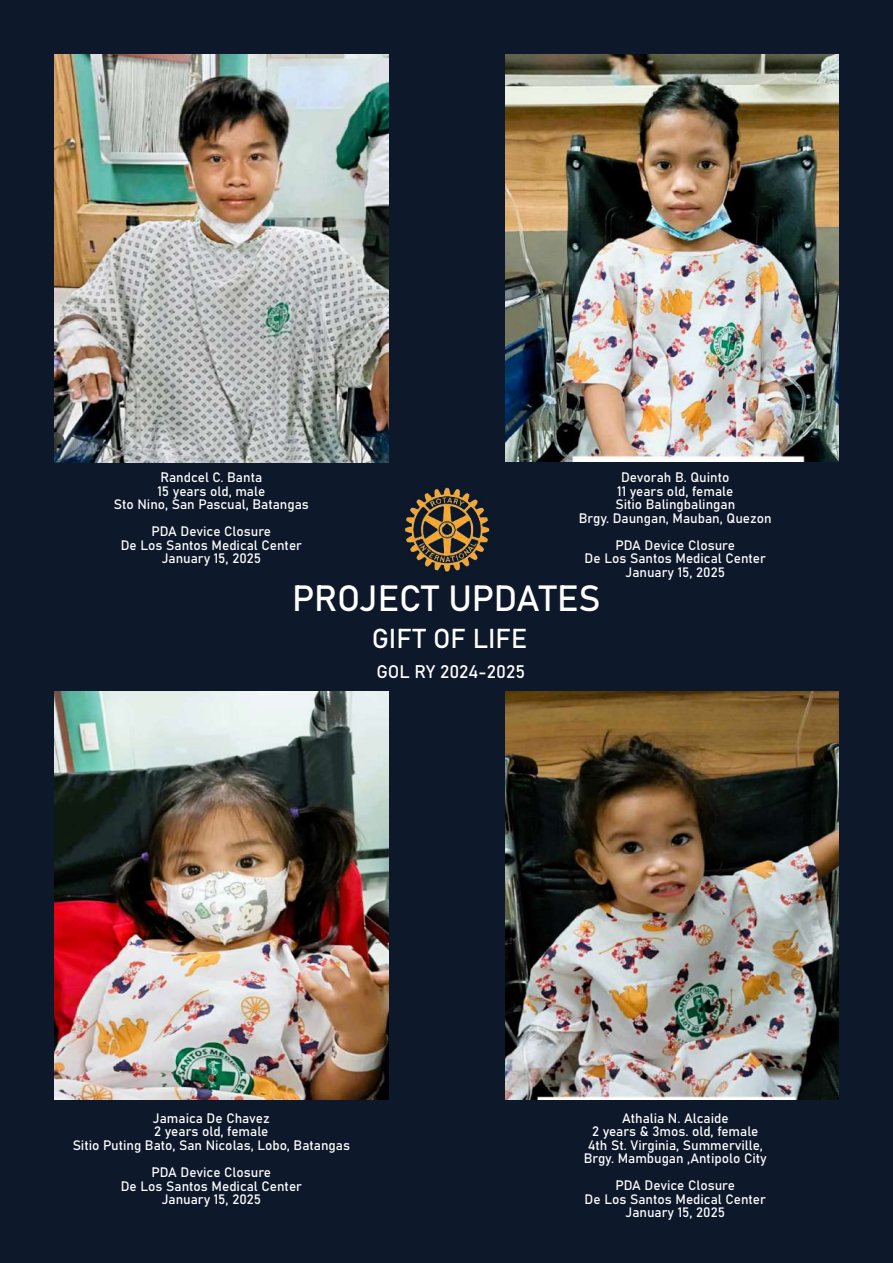
<style>
.page{position:relative;width:893px;height:1263px;background:#0d182b}
.page>*{position:absolute;margin:0;border:0;box-sizing:border-box;transform-origin:0 0}
.t1{font:36px "Bahnschrift";letter-spacing:-.01em;color:#fff}
.t2{font:27px "Bahnschrift";color:#fff}
.t3{font:18px "Bahnschrift";color:#fff}
.t4{font:13.5px/13.5px "Bahnschrift";color:#fff;text-align:center}
</style>
<div class="page">
<img style="left:404px;top:487px;width:86px;height:85px">
<img style="left:505px;top:54px;width:334px;height:408px">
<img style="left:54px;top:54px;width:334px;height:408px">
<img style="left:505px;top:692px;width:334px;height:407px">
<img style="left:54px;top:692px;width:334px;height:408px">
<p class="t4" style="left:114px;top:470px;width:197px">Randcel C. Banta<br>15 years old, male<br>Sto Nino, San Pascual, Batangas</p>
<p class="t4" style="left:121px;top:524px;width:183px">PDA Device Closure<br>De Los Santos Medical Center<br>January 15, 2025</p>
<p class="t4" style="left:579px;top:470px;width:194px">Devorah B. Quinto<br>11 years old, female<br>Sitio Balingbalingan<br>Brgy. Daungan, Mauban, Quezon</p>
<p class="t4" style="left:585px;top:537px;width:183px">PDA Device Closure<br>De Los Santos Medical Center<br>January 15, 2025</p>
<h1 class="t1" style="left:292px;top:571px;width:310px">PROJECT UPDATES</h1>
<h2 class="t2" style="left:372px;top:618px;width:157px">GIFT OF LIFE</h2>
<h3 class="t3" style="left:377px;top:658px;width:150px">GOL RY 2024-2025</h3>
<p class="t4" style="left:73px;top:1110px;width:279px">Jamaica De Chavez<br>2 years old, female<br>Sitio Puting Bato, San Nicolas, Lobo, Batangas</p>
<p class="t4" style="left:121px;top:1164px;width:183px">PDA Device Closure<br>De Los Santos Medical Center<br>January 15, 2025</p>
<p class="t4" style="left:584px;top:1110px;width:184px">Athalia N. Alcaide<br>2 years &amp; 3mos. old, female<br>4th St. Virginia, Summerville,<br>Brgy. Mambugan ,Antipolo City</p>
<p class="t4" style="left:585px;top:1178px;width:183px">PDA Device Closure<br>De Los Santos Medical Center<br>January 15, 2025</p>
</div>
